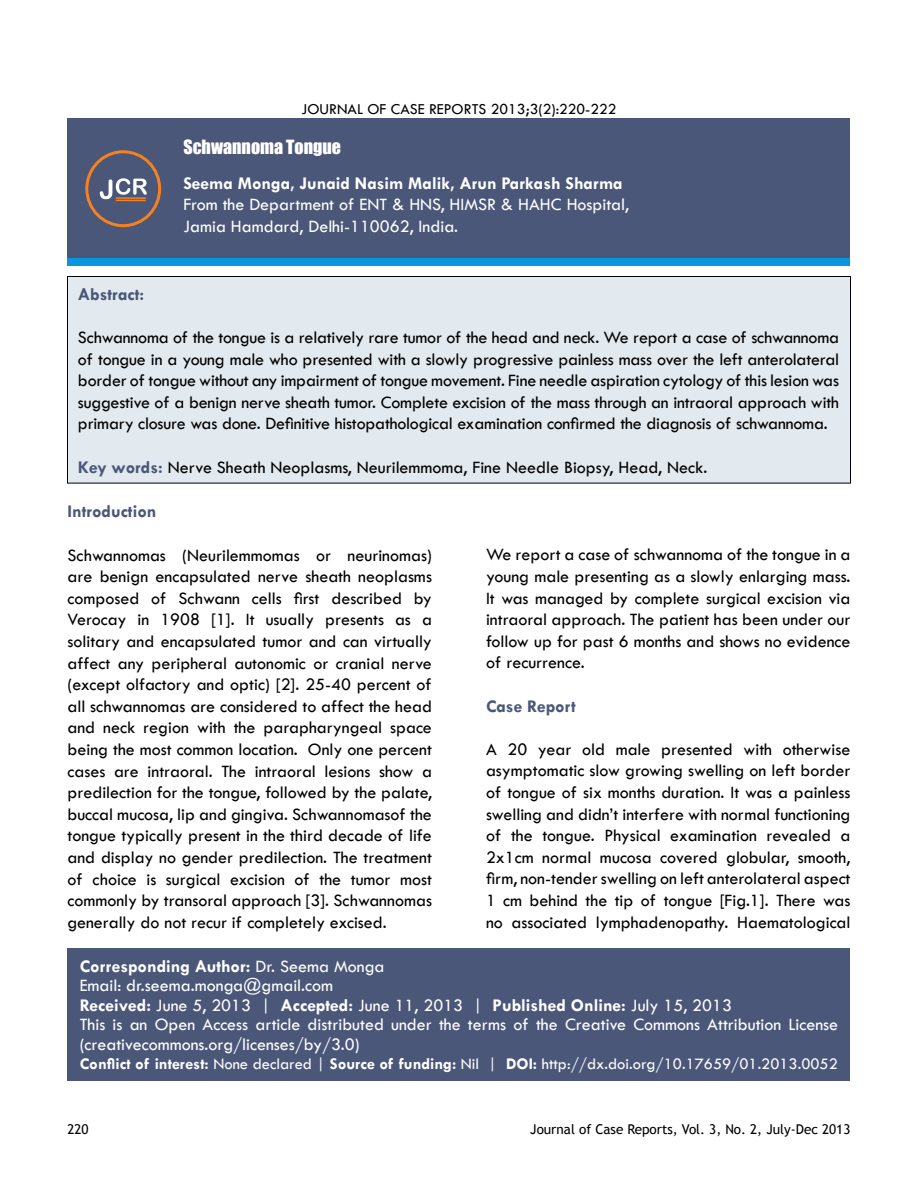
<style>
.page{position:relative;width:918px;height:1188px;background:#fff}
.page>*{position:absolute;margin:0;border:0;box-sizing:border-box;transform-origin:0 0}
.t1{font:18px/21.6px "Tw Cen";color:#000;text-align:justify}
.t2{font:18px/19.5px "Tw Cen";color:#fff}
.t3{font:700 18px "Tw Cen";color:#fff}
.t4{font:700 18px "Tw Cen";color:#4a5778}
.t5{font:18px "Impact";color:#fff}
.t6{font:16.5px "Tw Cen";color:#fff}
.t7{font:15.75px "Tw Cen";color:#000}
.t8{font:13.5px "Trebuchet MS";color:#000}
.s1{font-weight:700;color:#4a5778}
.s2{font-weight:700}
</style>
<div class="page">
<div style="left:68px;top:119px;width:782px;height:139px;background:#4a5778"></div>
<div style="left:68px;top:276px;width:782px;height:207px;background:#e2e9ef"></div>
<div style="left:67px;top:276px;width:784px;height:207px;border:1px solid #000"></div>
<div style="left:68px;top:948px;width:782px;height:132px;background:#4a5778"></div>
<div style="left:68px;top:258px;width:782px;height:8px;background:#0a95df"></div>
<svg style="left:85px;top:150px;width:77px;height:77px"></svg>
<hr style="left:116px;top:197px;width:30px;height:2px;background:#f58220">
<hr style="left:116px;top:200px;width:30px;height:1px;background:#f58220">
<p class="t7" style="left:301px;top:99px;width:317px">JOURNAL OF CASE REPORTS 2013;3(2):220-222</p>
<p class="t5" style="left:183px;top:133px;width:159px">Schwannoma Tongue</p>
<p class="t3" style="left:183px;top:172px;width:441px">Seema Monga, Junaid Nasim Malik, Arun Parkash Sharma</p>
<p class="t2" style="left:183px;top:194px;width:447px;line-height:21.6px">From the Department of ENT &amp; HNS, HIMSR &amp; HAHC Hospital,<br>Jamia Hamdard, Delhi-110062, India.</p>
<p class="t4" style="left:78px;top:283px;width:68px">Abstract:</p>
<p class="t1" style="left:78px;top:326px;width:763px">Schwannoma of the tongue is a relatively rare tumor of the head and neck. We report a case of schwannoma of tongue in a young male who presented with a slowly progressive painless mass over the left anterolateral border of tongue without any impairment of tongue movement. Fine needle aspiration cytology of this lesion was suggestive of a benign nerve sheath tumor. Complete excision of the mass through an intraoral approach with primary closure was done. Definitive histopathological examination confirmed the diagnosis of schwannoma.</p>
<p class="t1" style="left:78px;top:456px;width:631px"><span class="s1">Key words:</span> Nerve Sheath Neoplasms, Neurilemmoma, Fine Needle Biopsy, Head, Neck.</p>
<p class="t4" style="left:68px;top:501px;width:90px">Introduction</p>
<p class="t1" style="left:68px;top:544px;width:366px">Schwannomas (Neurilemmomas or neurinomas) are benign encapsulated nerve sheath neoplasms composed of Schwann cells first described by Verocay in 1908 [1]. It usually presents as a solitary and encapsulated tumor and can virtually affect any peripheral autonomic or cranial nerve (except olfactory and optic) [2]. 25-40 percent of all schwannomas are considered to affect the head and neck region with the parapharyngeal space being the most common location. Only one percent cases are intraoral. The intraoral lesions show a predilection for the tongue, followed by the palate, buccal mucosa, lip and gingiva. Schwannomasof the tongue typically present in the third decade of life and display no gender predilection. The treatment of choice is surgical excision of the tumor most commonly by transoral approach [3]. Schwannomas generally do not recur if completely excised.</p>
<p class="t1" style="left:486px;top:544px;width:366px">We report a case of schwannoma of the tongue in a young male presenting as a slowly enlarging mass.<br>It was managed by complete surgical excision via intraoral approach. The patient has been under our follow up for past 6 months and shows no evidence of recurrence.</p>
<p class="t4" style="left:486px;top:695px;width:91px">Case Report</p>
<p class="t1" style="left:486px;top:738px;width:366px">A 20 year old male presented with otherwise asymptomatic slow growing swelling on left border of tongue of six months duration. It was a painless swelling and didn’t interfere with normal functioning of the tongue. Physical examination revealed a 2x1cm normal mucosa covered globular, smooth, firm, non-tender swelling on left anterolateral aspect 1 cm behind the tip of tongue [Fig.1]. There was no associated lymphadenopathy. Haematological</p>
<p class="t2" style="left:80px;top:956px;width:760px"><span class="s2">Corresponding Author:</span> Dr. Seema Monga<br>Email: dr.seema.monga@gmail.com<br><span class="s2">Received:</span> June 5, 2013 | <span class="s2">Accepted:</span> June 11, 2013 | <span class="s2">Published Online:</span> July 15, 2013<br>This is an Open Access article distributed under the terms of the Creative Commons Attribution License (creativecommons.org/licenses/by/3.0)</p>
<p class="t6" style="left:80px;top:1054px;width:760px"><span class="s2">Conflict of interest:</span> None declared | <span class="s2">Source of funding:</span> Nil | <span class="s2">DOI:</span> http://dx.doi.org/10.17659/01.2013.0052</p>
<p class="t8" style="left:68px;top:1121px;width:23px">220</p>
<p class="t8" style="left:530px;top:1121px;width:322px">Journal of Case Reports, Vol. 3, No. 2, July-Dec 2013</p>
</div>
